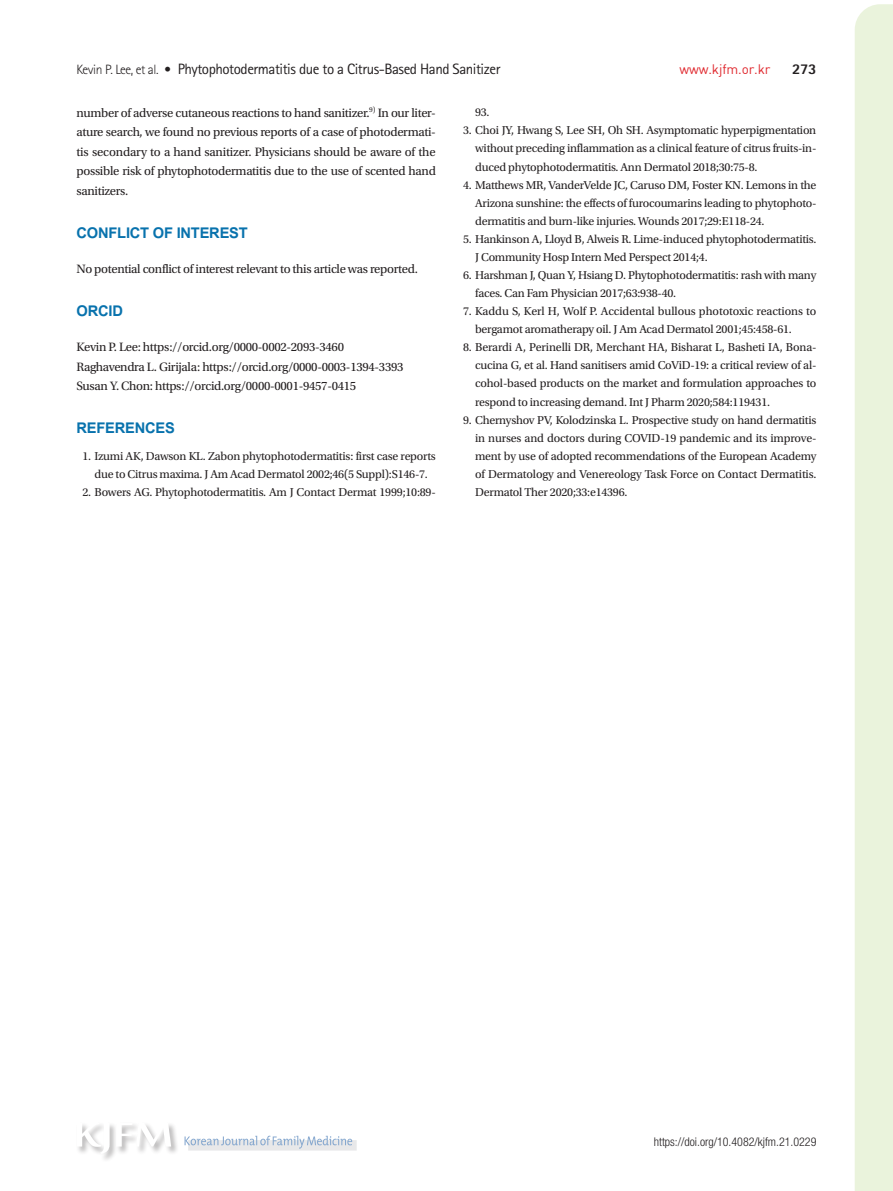
<style>
.page{position:relative;width:893px;height:1191px;background:#fff}
.page>*{position:absolute;margin:0;border:0;box-sizing:border-box;transform-origin:0 0}
.t1{font:700 20.4px "Utsaah";letter-spacing:-.01em;color:#0872ad}
.t2{font:15px "Rotis Sans Serif Std";letter-spacing:-.03em;color:#231f20}
.t3{font:800 15px "Rotis Sans Serif Std";color:#231f20}
.t4{font:13.5px "Dinreg";letter-spacing:-.01em;color:#e02a30}
.t5{font:12.75px/19.5px "Utopia Std";letter-spacing:-.025em;color:#231f20;text-align:justify}
.t6{font:12px/18px "Utopia Std";letter-spacing:-.02em;color:#231f20;text-align:justify}
.t7{font:300 condensed 12px "Helvetica Neue LT Std";color:#231f20}
.s1{font-weight:300;font-size:13.5px}
</style>
<div class="page">
<div style="left:855px;top:4px;width:38px;height:1187px;background:#eaf3dc"></div>
<div style="left:188px;top:1140px;width:169px;height:10px;background:#e8e8e9"></div>
<svg style="left:185px;top:1135px;width:167px;height:13px"></svg>
<div style="left:76px;top:1122px;width:104px;height:40px;background:#231f20;opacity:.3"></div>
<svg style="left:77px;top:1122px;width:94px;height:32px"></svg>
<p class="t2" style="left:77px;top:60px;width:425px"><span class="s1">Kevin P. Lee, et al. •</span> Phytophotodermatitis due to a Citrus-Based Hand Sanitizer</p>
<p class="t4" style="left:679px;top:61px;width:93px">www.kjfm.or.kr</p>
<p class="t3" style="left:792px;top:60px;width:26px">273</p>
<p class="t5" style="left:77px;top:103px;width:361px">number of adverse cutaneous reactions to hand sanitizer.<sup>9)</sup> In our liter&shy;ature search, we found no previous reports of a case of photodermati&shy;tis secondary to a hand sanitizer. Physicians should be aware of the possible risk of phytophotodermatitis due to the use of scented hand sanitizers.</p>
<h1 class="t1" style="left:77px;top:223px;width:173px">CONFLICT OF INTEREST</h1>
<p class="t5" style="left:77px;top:259px;width:343px">No potential conflict of interest relevant to this article was reported.</p>
<h1 class="t1" style="left:77px;top:301px;width:48px">ORCID</h1>
<p class="t5" style="left:77px;top:337px;width:328px;text-align:left">Kevin P. Lee: https://orcid.org/0000-0002-2093-3460<br>Raghavendra L. Girijala: https://orcid.org/0000-0003-1394-3393<br>Susan Y. Chon: https://orcid.org/0000-0001-9457-0415</p>
<h1 class="t1" style="left:77px;top:418px;width:100px">REFERENCES</h1>
<p class="t6" style="left:83px;top:447px;width:355px;text-align:center">1. Izumi AK, Dawson KL. Zabon phytophotodermatitis: first case reports due to Citrus maxima. J Am Acad Dermatol 2002;46(5 Suppl):S146-7.</p>
<p class="t6" style="left:83px;top:483px;width:355px">2. Bowers AG. Phytophotodermatitis. Am J Contact Dermat 1999;10:89-</p>
<p class="t6" style="left:475px;top:104px;width:16px">93.</p>
<p class="t6" style="left:475px;top:122px;width:343px;text-indent:-12px">3. Choi JY, Hwang S, Lee SH, Oh SH. Asymptomatic hyperpigmentation without preceding inflammation as a clinical feature of citrus fruits-in&shy;duced phytophotodermatitis. Ann Dermatol 2018;30:75-8.</p>
<p class="t6" style="left:475px;top:176px;width:343px;text-indent:-12px">4. Matthews MR, VanderVelde JC, Caruso DM, Foster KN. Lemons in the Arizona sunshine: the effects of furocoumarins leading to phytophoto&shy;dermatitis and burn-like injuries. Wounds 2017;29:E118-24.</p>
<p class="t6" style="left:475px;top:230px;width:343px;text-indent:-12px">5. Hankinson A, Lloyd B, Alweis R. Lime-induced phytophotodermatitis.<br>J Community Hosp Intern Med Perspect 2014;4.</p>
<p class="t6" style="left:475px;top:266px;width:343px;text-indent:-12px">6. Harshman J, Quan Y, Hsiang D. Phytophotodermatitis: rash with many faces. Can Fam Physician 2017;63:938-40.</p>
<p class="t6" style="left:475px;top:302px;width:343px;text-indent:-12px">7. Kaddu S, Kerl H, Wolf P. Accidental bullous phototoxic reactions to bergamot aromatherapy oil. J Am Acad Dermatol 2001;45:458-61.</p>
<p class="t6" style="left:475px;top:339px;width:343px;text-indent:-12px">8. Berardi A, Perinelli DR, Merchant HA, Bisharat L, Basheti IA, Bona&shy;cucina G, et al. Hand sanitisers amid CoViD-19: a critical review of al&shy;cohol-based products on the market and formulation approaches to respond to increasing demand. Int J Pharm 2020;584:119431.</p>
<p class="t6" style="left:475px;top:411px;width:343px;text-indent:-12px">9. Chernyshov PV, Kolodzinska L. Prospective study on hand dermatitis in nurses and doctors during COVID-19 pandemic and its improve&shy;ment by use of adopted recommendations of the European Academy of Dermatology and Venereology Task Force on Contact Dermatitis.<br>Dermatol Ther 2020;33:e14396.</p>
<p class="t7" style="left:654px;top:1134px;width:164px">https://doi.org/10.4082/kjfm.21.0229</p>
</div>
